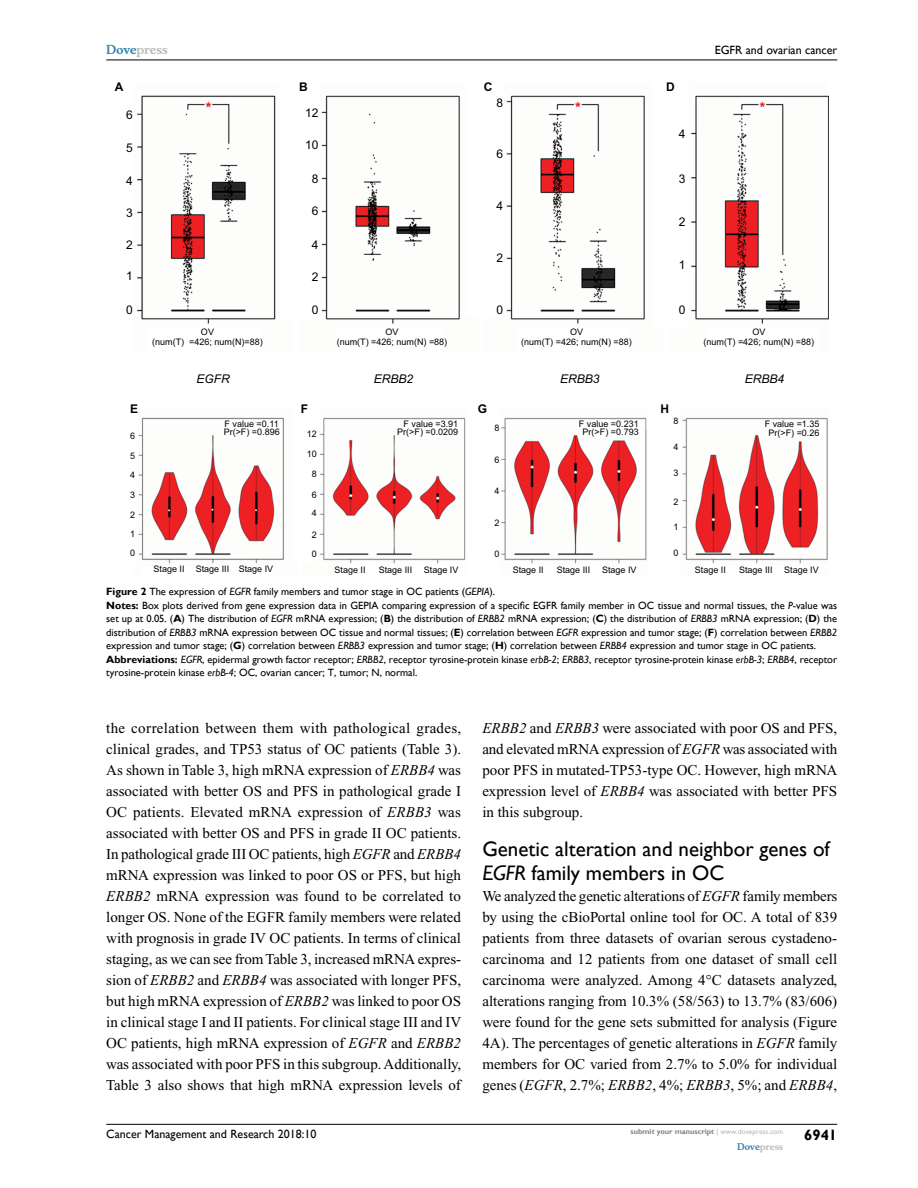
<style>
.page{position:relative;width:918px;height:1188px;background:#fff}
.page>*{position:absolute;margin:0;border:0;box-sizing:border-box;transform-origin:0 0}
.t1{font:21px/24px "Gill Sans";color:#000}
.t2{font:15px/21px "Times New Roman";color:#000;text-align:justify}
.t3{font:700 15px "Gill Sans";color:#000}
.t4{font:12px "Gill Sans";color:#000}
.t5{font:12px "Arial";color:#000}
.t6{font:italic 12px "Arial";color:#000}
.t7{font:700 12px "Musee";color:#b8babc}
.t8{font:700 12px "Arial";color:#000}
.t9{font:10.5px/13.5px "Gill Sans";color:#000}
.t10{font:9px/10.8px "Arial";color:#000;text-align:center}
.t11{font:700 9px "Musee";color:#b8babc}
.t12{font:700 7.5px "Gill Sans";color:#808285}
.s1{color:#3785ad}
.s2{font-weight:700}
.s3{font-style:italic}
.s4{font-weight:400;color:#b8babc}
</style>
<div class="page">
<hr style="left:106px;top:1124px;width:731px;height:1px;background:#000">
<hr style="left:106px;top:60px;width:731px;height:1px;background:#000">
<img style="left:137px;top:95px;width:692px;height:469px">
<p class="t7" style="left:106px;top:43px;width:63px"><span class="s1">Dove</span>press</p>
<p class="t4" style="left:715px;top:43px;width:124px">EG FR and ovarian cancer</p>
<p class="t8" style="left:115px;top:78px;width:10px">A</p>
<p class="t5" style="left:126px;top:106px;width:8px">6</p>
<p class="t5" style="left:126px;top:139px;width:8px">5</p>
<p class="t5" style="left:126px;top:173px;width:8px">4</p>
<p class="t5" style="left:126px;top:204px;width:8px">3</p>
<p class="t5" style="left:126px;top:236px;width:8px">2</p>
<p class="t5" style="left:126px;top:267px;width:8px">1</p>
<p class="t5" style="left:126px;top:301px;width:8px">0</p>
<p class="t8" style="left:299px;top:78px;width:10px">B</p>
<p class="t5" style="left:305px;top:105px;width:15px">12</p>
<p class="t5" style="left:305px;top:136px;width:15px">10</p>
<p class="t5" style="left:312px;top:171px;width:8px">8</p>
<p class="t5" style="left:312px;top:203px;width:8px">6</p>
<p class="t5" style="left:312px;top:237px;width:8px">4</p>
<p class="t5" style="left:312px;top:269px;width:8px">2</p>
<p class="t5" style="left:312px;top:302px;width:8px">0</p>
<p class="t8" style="left:484px;top:78px;width:10px">C</p>
<p class="t5" style="left:497px;top:95px;width:8px">8</p>
<p class="t5" style="left:497px;top:145px;width:8px">6</p>
<p class="t5" style="left:497px;top:197px;width:8px">4</p>
<p class="t5" style="left:497px;top:250px;width:8px">2</p>
<p class="t5" style="left:497px;top:302px;width:8px">0</p>
<p class="t8" style="left:666px;top:78px;width:10px">D</p>
<p class="t5" style="left:679px;top:126px;width:8px">4</p>
<p class="t5" style="left:679px;top:170px;width:8px">3</p>
<p class="t5" style="left:679px;top:214px;width:8px">2</p>
<p class="t5" style="left:679px;top:257px;width:8px">1</p>
<p class="t5" style="left:679px;top:302px;width:8px">0</p>
<p class="t10" style="left:152px;top:326px;width:112px">OV<br>(num(T) =426; num(N)=88)</p>
<p class="t6" style="left:197px;top:371px;width:35px">EGFR</p>
<p class="t10" style="left:337px;top:326px;width:112px">OV<br>(num(T) =426; num(N) =88)</p>
<p class="t10" style="left:521px;top:326px;width:112px">OV<br>(num(T) =426; num(N) =88)</p>
<p class="t10" style="left:704px;top:326px;width:112px">OV<br>(num(T) =426; num(N) =88)</p>
<p class="t6" style="left:374px;top:371px;width:41px">ERBB2</p>
<p class="t6" style="left:560px;top:371px;width:41px">ERBB3</p>
<p class="t6" style="left:745px;top:371px;width:41px">ERBB4</p>
<p class="t8" style="left:130px;top:400px;width:10px">E</p>
<p class="t10" style="left:130px;top:430px;width:7px">6</p>
<p class="t10" style="left:130px;top:446px;width:7px;line-height:19.4px;text-align:justify">5<br>4<br>3</p>
<p class="t10" style="left:130px;top:505px;width:7px;line-height:18.8px;text-align:justify">2<br>1<br>0</p>
<p class="t10" style="left:224px;top:419px;width:58px;line-height:8.6px;text-align:left">F value =0.11<br>Pr(&gt;F) =0.896</p>
<p class="t8" style="left:301px;top:400px;width:9px">F</p>
<p class="t8" style="left:478px;top:400px;width:11px">G</p>
<p class="t10" style="left:397px;top:419px;width:63px;line-height:8.6px;text-align:right">F value =3.91<br>Pr(&gt;F) =0.0209</p>
<p class="t10" style="left:579px;top:418px;width:61px">F value =0.231</p>
<p class="t10" style="left:494px;top:422px;width:7px">8</p>
<p class="t10" style="left:494px;top:454px;width:7px">6</p>
<p class="t10" style="left:494px;top:486px;width:7px">4</p>
<p class="t10" style="left:494px;top:518px;width:7px">2</p>
<p class="t10" style="left:494px;top:548px;width:7px">0</p>
<p class="t10" style="left:307px;top:429px;width:12px">12</p>
<p class="t10" style="left:583px;top:427px;width:58px">Pr(&gt;F) =0.793</p>
<p class="t10" style="left:307px;top:449px;width:12px">10</p>
<p class="t10" style="left:312px;top:469px;width:7px">8</p>
<p class="t10" style="left:312px;top:486px;width:7px;line-height:18.3px;text-align:left">6<br>4</p>
<p class="t10" style="left:312px;top:525px;width:7px;line-height:18.9px;text-align:left">2<br>0</p>
<p class="t8" style="left:661px;top:400px;width:10px">H</p>
<p class="t10" style="left:673px;top:415px;width:7px">8</p>
<p class="t10" style="left:673px;top:441px;width:7px">4</p>
<p class="t10" style="left:673px;top:468px;width:7px">3</p>
<p class="t10" style="left:673px;top:496px;width:7px">2</p>
<p class="t10" style="left:673px;top:522px;width:7px">1</p>
<p class="t10" style="left:673px;top:548px;width:7px">0</p>
<p class="t10" style="left:765px;top:420px;width:56px;line-height:8.6px">F value =1.35<br>Pr(&gt;F) =0.26</p>
<p class="t10" style="left:154px;top:564px;width:121px">Stage II Stage III Stage IV</p>
<p class="t10" style="left:335px;top:564px;width:33px">Stage II</p>
<p class="t10" style="left:379px;top:564px;width:35px">Stage III</p>
<p class="t10" style="left:424px;top:564px;width:36px">Stage IV</p>
<p class="t10" style="left:513px;top:564px;width:33px">Stage II</p>
<p class="t10" style="left:557px;top:564px;width:35px">Stage III</p>
<p class="t10" style="left:602px;top:564px;width:36px">Stage IV</p>
<p class="t10" style="left:695px;top:564px;width:33px">Stage II</p>
<p class="t10" style="left:739px;top:564px;width:35px">Stage III</p>
<p class="t10" style="left:784px;top:564px;width:36px">Stage IV</p>
<p class="t9" style="left:106px;top:585px;width:732px"><span class="s2">Figure 2</span> The expression of <span class="s3">EGFR</span> family members and tumor stage in OC patients (<span class="s3">GEPIA</span>).<br><span class="s2">Notes:</span> Box plots derived from gene expression data in GEPIA comparing expression of a specific EGFR family member in OC tissue and normal tissues, the <span class="s3">P</span>-value was set up at 0.05. (<span class="s2">A</span>) The distribution of <span class="s3">EGFR</span> mRNA expression; (<span class="s2">B</span>) the distribution of <span class="s3">ERBB2</span> mRNA expression; (<span class="s2">C</span>) the distribution of <span class="s3">ERBB3</span> mRNA expression; (<span class="s2">D</span>) the distribution of <span class="s3">ERBB3</span> mRNA expression between OC tissue and normal tissues; (<span class="s2">E</span>) correlation between <span class="s3">EGFR</span> expression and tumor stage; (<span class="s2">F</span>) correlation between <span class="s3">ERBB2 </span>expression and tumor stage; (<span class="s2">G</span>) correlation between <span class="s3">ERBB3</span> expression and tumor stage; (<span class="s2">H</span>) correlation between <span class="s3">ERBB4</span> expression and tumor stage in OC patients.<br><span class="s2">Abbreviations:</span> <span class="s3">EGFR</span>, epidermal growth factor receptor; <span class="s3">ERBB2</span>, receptor tyrosine-protein kinase <span class="s3">erbB-2</span>; <span class="s3">ERBB3</span>, receptor tyrosine-protein kinase <span class="s3">erbB-3</span>; <span class="s3">ERBB4</span>, receptor tyrosine-protein kinase <span class="s3">erbB-4</span>; OC, ovarian cancer; T, tumor; N, normal.</p>
<p class="t2" style="left:106px;top:718px;width:357px">the correlation between them with pathological grades, clinical grades, and TP53 status of OC patients (Table 3).<br>As shown in Table 3, high mRNA expression of <span class="s3">ERBB4</span> was associated with better OS and PFS in pathological grade I OC patients. Elevated mRNA expression of <span class="s3">ERBB3</span> was associated with better OS and PFS in grade II OC patients.<br>In pathological grade III OC patients, high <span class="s3">EGFR</span> and <span class="s3">ERBB4 </span>mRNA expression was linked to poor OS or PFS, but high <span class="s3">ERBB2</span> mRNA expression was found to be correlated to longer OS. None of the EGFR family members were related with prognosis in grade IV OC patients. In terms of clinical staging, as we can see from Table 3, increased mRNA expres&shy;sion of <span class="s3">ERBB2</span> and <span class="s3">ERBB4</span> was associated with longer PFS, but high mRNA expression of <span class="s3">ERBB2</span> was linked to poor OS in clinical stage I and II patients. For clinical stage III and IV OC patients, high mRNA expression of <span class="s3">EGFR</span> and <span class="s3">ERBB2 </span>was associated with poor PFS in this subgroup. Additionally, Table 3 also shows that high mRNA expression levels of</p>
<p class="t2" style="left:482px;top:718px;width:356px"><span class="s3">ERBB2</span> and <span class="s3">ERBB3</span> were associated with poor OS and PFS, and elevated mRNA expression of <span class="s3">EGFR</span> was associated with poor PFS in mutated-TP53-type OC. However, high mRNA expression level of <span class="s3">ERBB4</span> was associated with better PFS in this subgroup.</p>
<h1 class="t1" style="left:482px;top:838px;width:349px">Genetic alteration and neighbor genes of<br><span class="s3">EGFR</span> family members in OC</h1>
<p class="t2" style="left:482px;top:886px;width:357px">We analyzed the genetic alterations of <span class="s3">EGFR</span> family members by using the cBioPortal online tool for OC. A total of 839 patients from three datasets of ovarian serous cystadeno&shy;carcinoma and 12 patients from one dataset of small cell carcinoma were analyzed. Among 4°C datasets analyzed, alterations ranging from 10.3% (58/563) to 13.7% (83/606) were found for the gene sets submitted for analysis (Figure 4A). The percentages of genetic alterations in <span class="s3">EGFR</span> family members for OC varied from 2.7% to 5.0% for individual genes (<span class="s3">EGFR</span>, 2.7%; <span class="s3">ERBB2</span>, 4%; <span class="s3">ERBB3</span>, 5%; and <span class="s3">ERBB4</span>,</p>
<p class="t4" style="left:106px;top:1127px;width:212px">Cancer Management and Research 2018:10</p>
<p class="t12" style="left:631px;top:1127px;width:154px">submit your manuscript <span class="s4">| www.dovepress.com</span></p>
<p class="t11" style="left:737px;top:1141px;width:48px"><span class="s1">Dove</span>press</p>
<p class="t3" style="left:804px;top:1126px;width:35px">6941</p>
</div>
